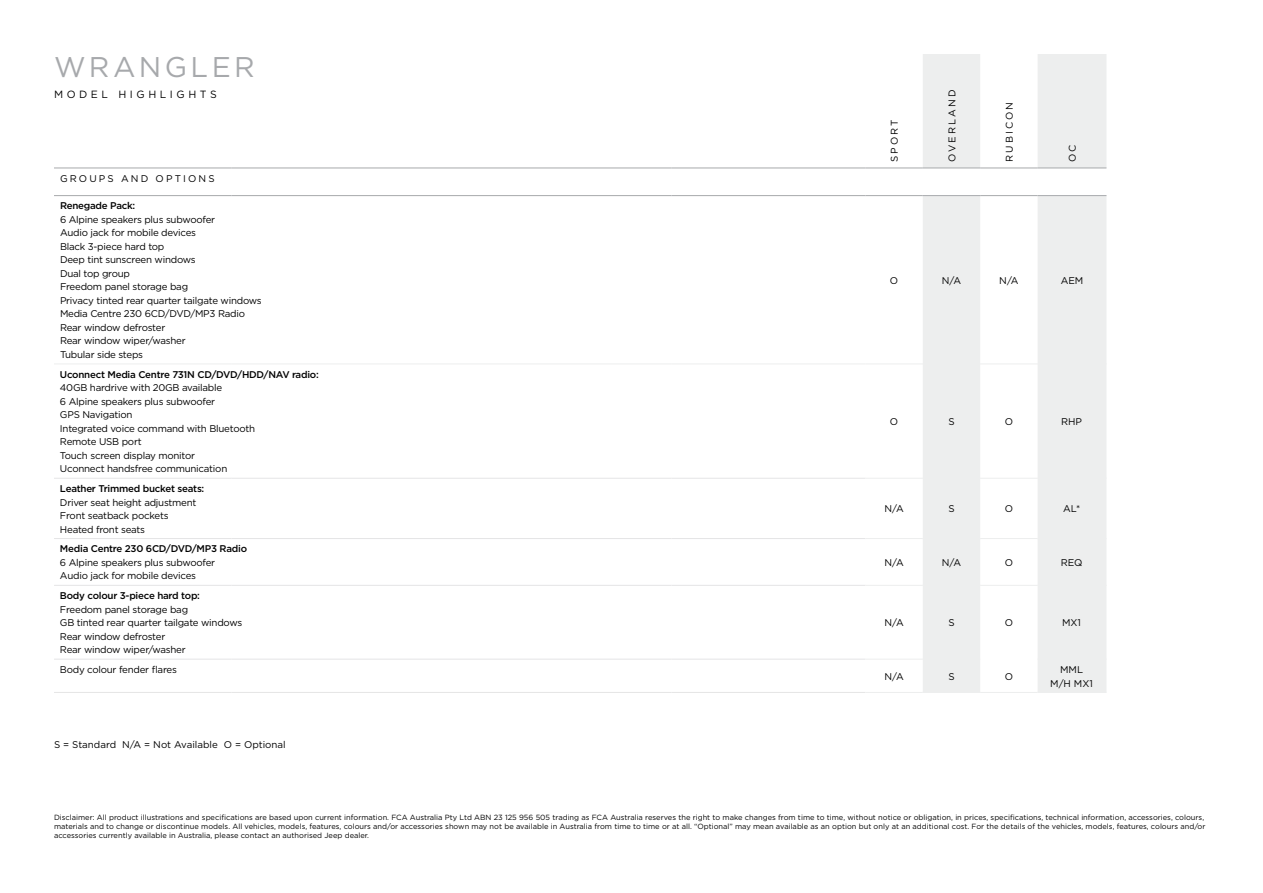
<style>
.page{position:relative;width:1263px;height:893px;background:#fff}
.page>*{position:absolute;margin:0;border:0;box-sizing:border-box;transform-origin:0 0}
.t1{font:28.5px "Gotham";letter-spacing:.12em;color:#a7a9ac}
.t2{font:10.5px "Gotham";letter-spacing:.34em;color:#000}
.t3{font:9.75px/13.5px "Gotham";letter-spacing:-.025em;color:#000}
.t4{font:500 9.75px "Gotham";letter-spacing:-.025em;color:#000}
.t5{font:9.75px "Gotham";color:#000}
.t6{font:9.75px "Gotham";letter-spacing:.22em;color:#000}
.t7{font:9.75px "Gotham";letter-spacing:.21em;color:#000}
.t8{font:7.5px/9.3px "Gotham";color:#000}
</style>
<div class="page">
<svg style="left:923px;top:54px;width:183px;height:638px;fill:#edeeee"></svg>
<hr style="left:54px;top:195px;width:177px;height:1px;background:#a7a9ac">
<hr style="left:231px;top:195px;width:440px;height:1px;background:#a7a9ac">
<hr style="left:671px;top:195px;width:194px;height:1px;background:#a7a9ac">
<hr style="left:980px;top:195px;width:57px;height:1px;background:#a7a9ac">
<hr style="left:54px;top:168px;width:177px;height:1px;background:#a7a9ac">
<hr style="left:231px;top:168px;width:440px;height:1px;background:#a7a9ac">
<hr style="left:671px;top:168px;width:194px;height:1px;background:#a7a9ac">
<hr style="left:980px;top:168px;width:57px;height:1px;background:#a7a9ac">
<hr style="left:980px;top:364px;width:57px;height:1px;background:#edeeee">
<hr style="left:980px;top:478px;width:57px;height:1px;background:#edeeee">
<hr style="left:980px;top:538px;width:57px;height:1px;background:#edeeee">
<hr style="left:980px;top:585px;width:57px;height:1px;background:#edeeee">
<hr style="left:54px;top:364px;width:177px;height:1px;background:#edeeee">
<hr style="left:231px;top:364px;width:440px;height:1px;background:#edeeee">
<hr style="left:671px;top:364px;width:194px;height:1px;background:#edeeee">
<hr style="left:54px;top:478px;width:177px;height:1px;background:#e5e5e6">
<hr style="left:231px;top:478px;width:440px;height:1px;background:#e5e5e6">
<hr style="left:671px;top:478px;width:194px;height:1px;background:#e5e5e6">
<hr style="left:54px;top:538px;width:177px;height:1px;background:#e5e5e6">
<hr style="left:231px;top:538px;width:440px;height:1px;background:#e5e5e6">
<hr style="left:671px;top:538px;width:194px;height:1px;background:#e5e5e6">
<hr style="left:54px;top:585px;width:177px;height:1px;background:#e5e5e6">
<hr style="left:231px;top:585px;width:440px;height:1px;background:#e5e5e6">
<hr style="left:671px;top:585px;width:194px;height:1px;background:#e5e5e6">
<hr style="left:54px;top:659px;width:177px;height:1px;background:#e5e5e6">
<hr style="left:231px;top:659px;width:440px;height:1px;background:#e5e5e6">
<hr style="left:671px;top:659px;width:194px;height:1px;background:#e5e5e6">
<hr style="left:54px;top:692px;width:177px;height:1px;background:#e5e5e6">
<hr style="left:231px;top:692px;width:440px;height:1px;background:#e5e5e6">
<hr style="left:671px;top:692px;width:194px;height:1px;background:#e5e5e6">
<hr style="left:980px;top:692px;width:57px;height:1px;background:#edeeee">
<hr style="left:923px;top:195px;width:57px;height:1px;background:#a7a9ac">
<hr style="left:923px;top:364px;width:57px;height:1px;background:#edeeee">
<hr style="left:923px;top:478px;width:57px;height:1px;background:#edeeee">
<hr style="left:923px;top:538px;width:57px;height:1px;background:#edeeee">
<hr style="left:923px;top:585px;width:57px;height:1px;background:#edeeee">
<hr style="left:923px;top:659px;width:57px;height:1px;background:#edeeee">
<hr style="left:923px;top:692px;width:57px;height:1px;background:#edeeee">
<hr style="left:865px;top:195px;width:58px;height:1px;background:#a7a9ac">
<hr style="left:865px;top:364px;width:58px;height:1px;background:#edeeee">
<hr style="left:865px;top:478px;width:58px;height:1px;background:#edeeee">
<hr style="left:865px;top:538px;width:58px;height:1px;background:#edeeee">
<hr style="left:865px;top:585px;width:58px;height:1px;background:#edeeee">
<hr style="left:865px;top:659px;width:58px;height:1px;background:#edeeee">
<hr style="left:865px;top:692px;width:58px;height:1px;background:#edeeee">
<hr style="left:865px;top:168px;width:58px;height:1px;background:#a7a9ac">
<hr style="left:923px;top:168px;width:57px;height:1px;background:#a7a9ac">
<hr style="left:1037px;top:168px;width:69px;height:1px;background:#a7a9ac">
<hr style="left:1037px;top:195px;width:69px;height:1px;background:#a7a9ac">
<hr style="left:1037px;top:364px;width:69px;height:1px;background:#edeeee">
<hr style="left:1037px;top:478px;width:69px;height:1px;background:#edeeee">
<hr style="left:1037px;top:538px;width:69px;height:1px;background:#edeeee">
<hr style="left:1037px;top:585px;width:69px;height:1px;background:#edeeee">
<hr style="left:1037px;top:659px;width:69px;height:1px;background:#edeeee">
<hr style="left:1037px;top:692px;width:69px;height:1px;background:#edeeee">
<h1 class="t1" style="left:54px;top:48px;width:202px">WRANGLER</h1>
<p class="t2" style="left:54px;top:87px;width:164px">MODE L HIGHLIGHTS</p>
<p class="t6" style="left:60px;top:172px;width:156px">GROUP S AND OP TIONS</p>
<p class="t4" style="left:60px;top:200px;width:77px">Renegade Pack:</p>
<p class="t3" style="left:60px;top:212px;width:203px">6 Alpine speakers plus subwoofer<br>Audio jack for mobile devices<br>Black 3-piece hard top<br>Deep tint sunscreen windows<br>Dual top group<br>Freedom panel storage bag<br>Privacy tinted rear quarter tailgate windows<br>Media Centre 230 6CD/DVD/MP3 Radio<br>Rear window defroster<br>Rear window wiper/washer<br>Tubular side steps</p>
<p class="t4" style="left:60px;top:368px;width:260px">Uconnect Media Centre 731N CD/DVD/HDD/NAV radio:</p>
<p class="t3" style="left:60px;top:381px;width:197px">40GB hardrive with 20GB available<br>6 Alpine speakers plus subwoofer<br>GPS Navigation<br>Integrated voice command with Bluetooth<br>Remote USB port<br>Touch screen display monitor<br>Uconnect handsfree communication</p>
<p class="t3" style="left:887px;top:162px;width:44px;rotate:-90deg">SP ORT</p>
<p class="t3" style="left:945px;top:162px;width:72px;rotate:-90deg">overland</p>
<p class="t7" style="left:1003px;top:162px;width:61px;rotate:-90deg">RUBICON</p>
<p class="t3" style="left:1065px;top:162px;width:19px;rotate:-90deg">OC</p>
<p class="t3" style="left:890px;top:273px;width:10px">O</p>
<p class="t3" style="left:942px;top:273px;width:21px">N/A</p>
<p class="t3" style="left:999px;top:273px;width:21px">N/A</p>
<p class="t3" style="left:1061px;top:273px;width:24px">AEM</p>
<p class="t3" style="left:890px;top:415px;width:10px">O</p>
<p class="t3" style="left:948px;top:415px;width:8px">S</p>
<p class="t3" style="left:1005px;top:415px;width:10px">O</p>
<p class="t3" style="left:1061px;top:415px;width:21px">RHP</p>
<p class="t4" style="left:60px;top:482px;width:146px">Leather Trimmed bucket seats:</p>
<p class="t3" style="left:60px;top:495px;width:138px">Driver seat height adjustment<br>Front seatback pockets<br>Heated front seats</p>
<p class="t3" style="left:884px;top:502px;width:21px">N/A</p>
<p class="t3" style="left:948px;top:502px;width:8px">S</p>
<p class="t3" style="left:1005px;top:502px;width:10px">O</p>
<p class="t3" style="left:1063px;top:502px;width:19px">AL*</p>
<p class="t4" style="left:60px;top:543px;width:189px">Media Centre 230 6CD/DVD/MP3 Radio</p>
<p class="t3" style="left:60px;top:555px;width:157px">6 Alpine speakers plus subwoofer<br>Audio jack for mobile devices</p>
<p class="t3" style="left:884px;top:555px;width:21px">N/A</p>
<p class="t3" style="left:942px;top:555px;width:21px">N/A</p>
<p class="t3" style="left:1005px;top:555px;width:10px">O</p>
<p class="t3" style="left:1061px;top:555px;width:23px">REQ</p>
<p class="t4" style="left:60px;top:589px;width:142px">Body colour 3-piece hard top:</p>
<p class="t3" style="left:60px;top:602px;width:184px">Freedom panel storage bag<br>GB tinted rear quarter tailgate windows<br>Rear window defroster<br>Rear window wiper/washer</p>
<p class="t3" style="left:884px;top:616px;width:21px">N/A</p>
<p class="t3" style="left:948px;top:616px;width:8px">S</p>
<p class="t3" style="left:1005px;top:616px;width:10px">O</p>
<p class="t3" style="left:1062px;top:616px;width:21px">MX1</p>
<p class="t3" style="left:60px;top:663px;width:118px">Body colour fender flares</p>
<p class="t5" style="left:54px;top:738px;width:233px">S = Standard N/A = Not Available O = Optional</p>
<p class="t3" style="left:884px;top:669px;width:21px">N/A</p>
<p class="t3" style="left:948px;top:669px;width:8px">S</p>
<p class="t3" style="left:1005px;top:669px;width:10px">O</p>
<p class="t3" style="left:1050px;top:663px;width:44px;text-align:center">MML<br>M/H MX1</p>
<p class="t8" style="left:54px;top:812px;width:1153px">Disclaimer: All product illustrations and specifications are based upon current information. FCA Australia Pty Ltd ABN 23 125 956 505 trading as FCA Australia reserves the right to make changes from time to time, without notice or obligation, in prices, specifications, technical information, accessories, colours, materials and to change or discontinue models. All vehicles, models, features, colours and/or accessories shown may not be available in Australia from time to time or at all. “Optional” may mean available as an option but only at an additional cost. For the details of the vehicles, models, features, colours and/or accessories currently available in Australia, please contact an authorised Jeep dealer.</p>
</div>
